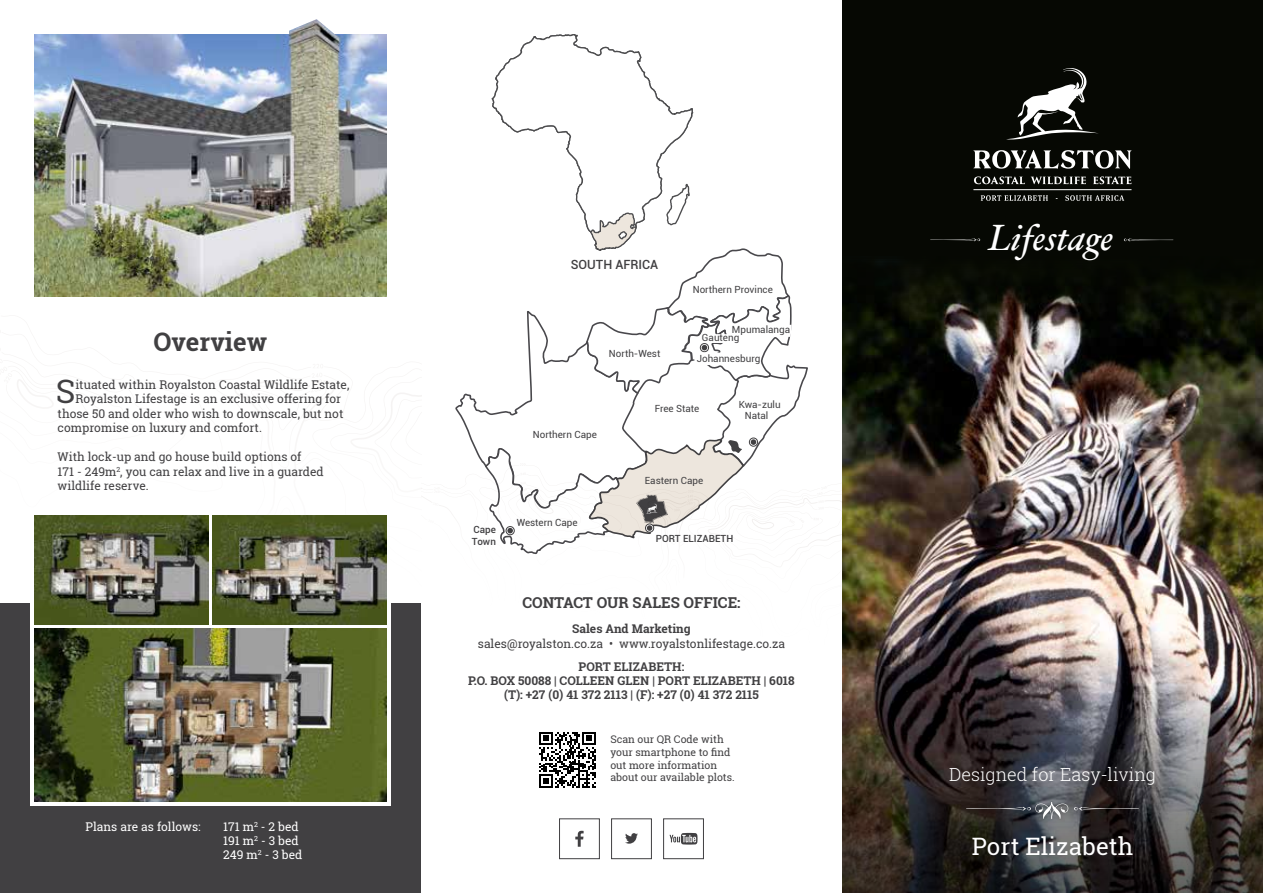
<style>
.page{position:relative;width:1263px;height:893px;background:#fff}
.page>*{position:absolute;margin:0;border:0;box-sizing:border-box;transform-origin:0 0}
.t1{font:italic 36.6px "Hoefler Text";color:#fff}
.t2{font:32.25px "Roboto Slab";color:#414042}
.t3{font:700 25.5px "Roboto Slab";color:#414042}
.t4{font:24px "Roboto Slab";color:#fff}
.t5{font:300 18px "Roboto Slab";color:#fff}
.t6{font:700 15px "Roboto Slab";color:#414042}
.t7{font:500 12.6px "Roboto";color:#414042}
.t8{font:12px/14.4px "Roboto Slab";color:#414042}
.t9{font:700 12px/14.4px "Roboto Slab";color:#414042;text-align:center}
.t10{font:12px/14.4px "Roboto Slab";color:#fff}
.t11{font:10.5px/12.6px "Roboto Slab";color:#414042}
.t12{font:9.9px/11.6px "Roboto";color:#414042}
.t13{font:500 9.9px/11.9px "Roboto";color:#414042}
</style>
<div class="page">
<div style="left:842px;top:0;width:421px;height:893px;background:#060803"></div>
<img style="left:842px;top:239px;width:421px;height:346px">
<img style="left:842px;top:585px;width:421px;height:308px">
<div style="left:26px;top:806px;width:372px;height:87px;background:#414042"></div>
<div style="left:0;top:603px;width:30px;height:290px;background:#414042"></div>
<div style="left:1033px;top:799px;width:38px;height:23px;background:#000;opacity:.24"></div>
<svg style="left:1074px;top:807px;width:65px;height:3px"></svg>
<svg style="left:966px;top:802px;width:102px;height:17px"></svg>
<img style="left:289px;top:19px;width:45px;height:15px">
<img style="left:34px;top:663px;width:353px;height:139px">
<svg style="left:1124px;top:238px;width:49px;height:3px"></svg>
<svg style="left:930px;top:238px;width:50px;height:3px"></svg>
<svg style="left:17px;top:34px;width:825px;height:629px"></svg>
<svg style="left:981px;top:195px;width:143px;height:6px"></svg>
<svg style="left:973px;top:68px;width:158px;height:101px"></svg>
<svg style="left:974px;top:176px;width:157px;height:8px"></svg>
<hr style="left:973px;top:189px;width:158px;height:1px;background:#fff">
<div style="left:559px;top:818px;width:41px;height:41px;border:1px solid #414042"></div>
<svg style="left:575px;top:831px;width:9px;height:16px"></svg>
<div style="left:611px;top:818px;width:41px;height:41px;border:1px solid #414042"></div>
<svg style="left:625px;top:833px;width:13px;height:11px"></svg>
<div style="left:663px;top:818px;width:41px;height:41px;border:1px solid #414042"></div>
<svg style="left:669px;top:833px;width:28px;height:12px"></svg>
<svg style="left:539px;top:732px;width:57px;height:56px"></svg>
<div style="left:391px;top:603px;width:30px;height:290px;background:#414042"></div>
<h3 class="t3" style="left:153px;top:324px;width:115px">Overview</h3>
<h2 class="t2" style="left:56px;top:370px;width:21px">S</h2>
<p class="t8" style="left:75px;top:377px;width:275px">ituated within Royalston Coastal Wildlife Estate,</p>
<p class="t8" style="left:75px;top:392px;width:267px">Royalston Lifestage is an exclusive offering for</p>
<p class="t8" style="left:58px;top:406px;width:287px">those 50 and older who wish to downscale, but not</p>
<p class="t8" style="left:58px;top:421px;width:206px">compromise on luxury and comfort.</p>
<p class="t8" style="left:58px;top:449px;width:268px">With lock-up and go house build options of<br>171 - 249m<sup>2</sup>, you can relax and live in a guarded wildlife reserve.</p>
<p class="t10" style="left:86px;top:819px;width:116px">Plans are as follows:</p>
<p class="t10" style="left:223px;top:819px;width:81px">171 m<sup>2</sup> - 2 bed<br>191 m<sup>2</sup> - 3 bed<br>249 m<sup>2</sup> - 3 bed</p>
<p class="t7" style="left:571px;top:256px;width:89px">SOUTH AFRICA</p>
<p class="t12" style="left:609px;top:348px;width:53px">North-West</p>
<p class="t12" style="left:693px;top:283px;width:82px">Northern Province</p>
<p class="t12" style="left:732px;top:323px;width:60px">Mpumalanga</p>
<p class="t12" style="left:702px;top:332px;width:39px">Gauteng</p>
<p class="t12" style="left:697px;top:352px;width:65px">Johannesburg</p>
<p class="t13" style="left:472px;top:523px;width:25px">Cape<br>Town</p>
<p class="t12" style="left:533px;top:428px;width:66px">Northern Cape</p>
<p class="t12" style="left:517px;top:516px;width:63px">Western Cape</p>
<p class="t12" style="left:655px;top:402px;width:46px">Free State</p>
<p class="t12" style="left:745px;top:398px;width:37px;text-indent:-6px">Kwa-zulu<br>Natal</p>
<p class="t12" style="left:645px;top:475px;width:60px">Eastern Cape</p>
<p class="t13" style="left:656px;top:532px;width:79px">PORT ELIZABETH</p>
<p class="t6" style="left:522px;top:592px;width:220px">CONTACT OUR SALES OFFICE:</p>
<p class="t9" style="left:572px;top:622px;width:120px">Sales And Marketing</p>
<p class="t8" style="left:478px;top:636px;width:309px">sales@royalston.co.za • www.royalstonlifestage.co.za</p>
<p class="t9" style="left:468px;top:659px;width:328px">PORT ELIZABETH:<br>P.O. BOX 50088 | COLLEEN GLEN | PORT ELIZABETH | 6018 (T): +27 (0) 41 372 2113 | (F): +27 (0) 41 372 2115</p>
<p class="t11" style="left:610px;top:733px;width:126px">Scan our QR Code with your smartphone to find out more information about our available plots.</p>
<h1 class="t1" style="left:989px;top:216px;width:126px">Lifestage</h1>
<h3 class="t5" style="left:949px;top:763px;width:208px">Designed for Easy-living</h3>
<h3 class="t4" style="left:972px;top:829px;width:163px">Port Elizabeth</h3>
</div>
